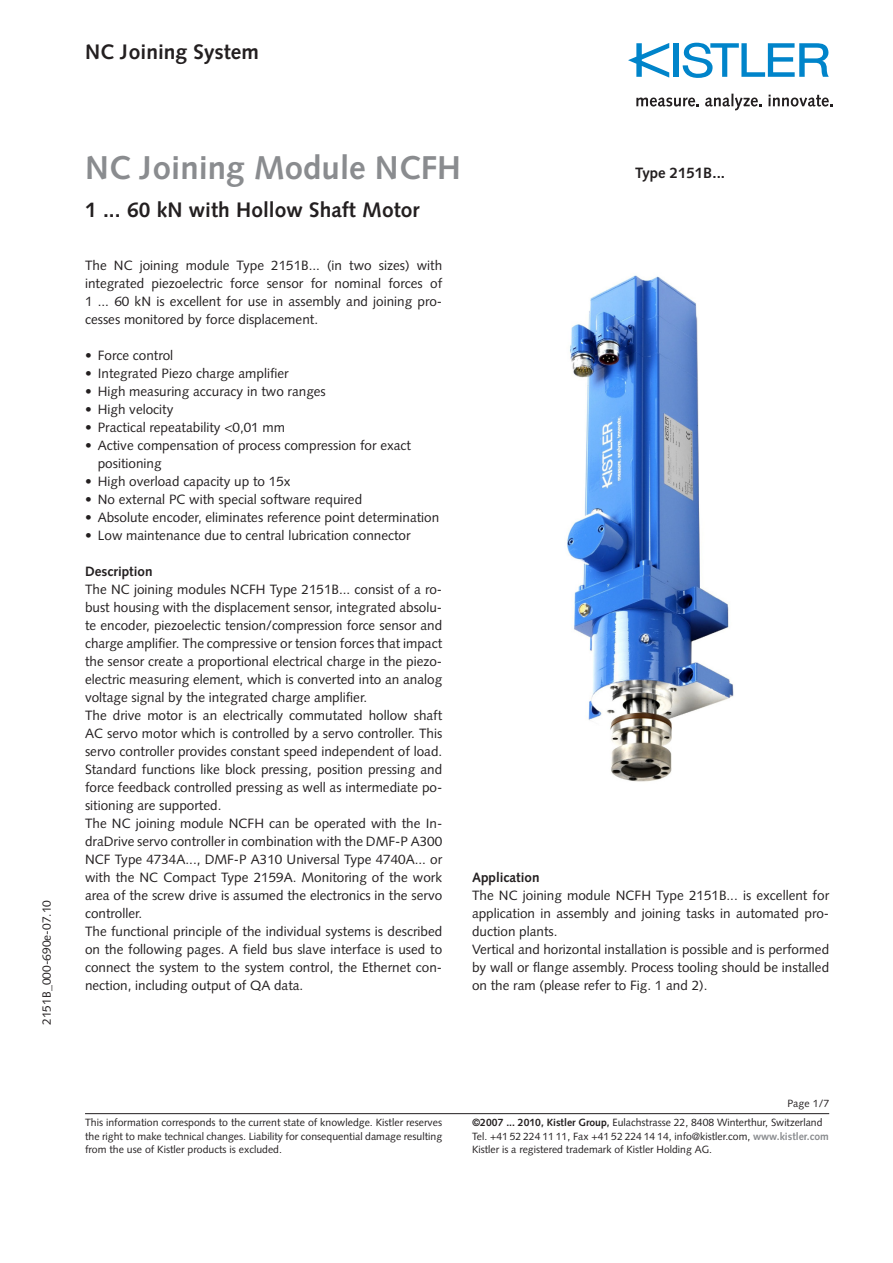
<style>
.page{position:relative;width:893px;height:1263px;background:#fff}
.page>*{position:absolute;margin:0;border:0;box-sizing:border-box;transform-origin:0 0}
.t1{font:700 33px "Syntax LT Std";color:#8a8c8f}
.t2{font:700 21px "Syntax LT Std";color:#231f20}
.t3{font:700 15px "Syntax LT Std";color:#231f20}
.t4{font:13.5px/18px "Syntax LT Std";color:#231f20}
.t5{font:700 13.5px "Syntax LT Std";color:#231f20}
.t6{font:12px "Syntax LT Std";color:#231f20}
.t7{font:10.5px/13.5px "Syntax LT Std";color:#231f20;text-align:justify}
.s1{font-weight:700}
.s2{font-weight:700;color:#8a8c8f}
</style>
<div class="page">
<hr style="left:85px;top:1113px;width:744px;height:1px;background:#231f20">
<div style="left:673px;top:43px;width:6px;height:34px;background:#0084ca"></div>
<svg style="left:683px;top:43px;width:146px;height:35px"></svg>
<svg style="left:628px;top:43px;width:41px;height:35px"></svg>
<svg style="left:636px;top:98px;width:63px;height:9px"></svg>
<svg style="left:705px;top:94px;width:57px;height:16px"></svg>
<svg style="left:768px;top:95px;width:65px;height:12px"></svg>
<img style="left:567px;top:275px;width:167px;height:507px">
<h2 class="t2" style="left:85px;top:39px;width:175px">NC Joining System</h2>
<p class="t6" style="left:39px;top:1025px;width:126px;rotate:-90deg">2151B_000-690e-07.10</p>
<h1 class="t1" style="left:85px;top:149px;width:377px">NC Joining Module NCFH</h1>
<h2 class="t2" style="left:85px;top:197px;width:336px">1 ... 60 kN with Hollow Shaft Motor</h2>
<p class="t3" style="left:635px;top:164px;width:91px">Type 2151B...</p>
<p class="t4" style="left:85px;top:256px;width:359px;text-align:justify">The NC joining module Type 2151B... (in two sizes) with integrated piezoelectric force sensor for nominal forces of 1 ... 60 kN is excellent for use in assembly and joining pro&shy;cesses monitored by force displacement.</p>
<p class="t4" style="left:85px;top:346px;width:90px">• Force control</p>
<p class="t4" style="left:85px;top:364px;width:205px">• Integrated Piezo charge amplifier</p>
<p class="t4" style="left:85px;top:382px;width:242px">• High measuring accuracy in two ranges</p>
<p class="t4" style="left:85px;top:400px;width:90px">• High velocity</p>
<p class="t4" style="left:85px;top:418px;width:201px">• Practical repeatability &lt;0,01 mm</p>
<p class="t4" style="left:98px;top:436px;width:315px;text-indent:-13px">• Active compensation of process compression for exact positioning</p>
<p class="t4" style="left:85px;top:472px;width:207px">• High overload capacity up to 15x</p>
<p class="t4" style="left:85px;top:490px;width:279px">• No external PC with special software required</p>
<p class="t4" style="left:85px;top:508px;width:356px">• Absolute encoder, eliminates reference point determination</p>
<p class="t4" style="left:85px;top:526px;width:327px">• Low maintenance due to central lubrication connector</p>
<p class="t5" style="left:85px;top:564px;width:69px">Description</p>
<p class="t4" style="left:85px;top:580px;width:359px">The NC joining modules NCFH Type 2151B... consist of a ro&shy;bust housing with the displacement sensor, integrated absolu&shy;te encoder, piezoelectic tension/compression force sensor and charge amplifier. The compressive or tension forces that impact the sensor create a proportional electrical charge in the piezo&shy;electric measuring element, which is converted into an analog voltage signal by the integrated charge amplifier.<br>The drive motor is an electrically commutated hollow shaft AC servo motor which is controlled by a servo controller. This servo controller provides constant speed independent of load.<br>Standard functions like block pressing, position pressing and force feedback controlled pressing as well as intermediate po&shy;sitioning are supported.<br>The NC joining module NCFH can be operated with the In&shy;draDrive servo controller in combination with the DMF-P A300<br>NCF Type 4734A..., DMF-P A310 Universal Type 4740A... or with the NC Compact Type 2159A. Monitoring of the work area of the screw drive is assumed the electronics in the servo controller.<br>The functional principle of the individual systems is described on the following pages. A field bus slave interface is used to connect the system to the system control, the Ethernet con&shy;nection, including output of QA data.</p>
<p class="t5" style="left:472px;top:870px;width:69px">Application</p>
<p class="t4" style="left:472px;top:886px;width:359px">The NC joining module NCFH Type 2151B... is excellent for application in assembly and joining tasks in automated pro&shy;duction plants.<br>Vertical and horizontal installation is possible and is performed by wall or flange assembly. Process tooling should be installed on the ram (please refer to Fig. 1 and 2).</p>
<p class="t7" style="left:787px;top:1097px;width:43px">Page 1/7</p>
<p class="t7" style="left:85px;top:1116px;width:359px">This information corresponds to the current state of knowledge. Kistler reserves the right to make technical changes. Liability for consequential damage resulting from the use of Kistler products is excluded.</p>
<p class="t7" style="left:472px;top:1116px;width:358px;text-align:left"><span class="s1">©2007 ... 2010, Kistler Group,</span> Eulachstrasse 22, 8408 Winterthur, Switzerland<br>Tel. +41 52 224 11 11, Fax +41 52 224 14 14, info@kistler.com, <span class="s2">www.kistler.com<br></span>Kistler is a registered trademark of Kistler Holding AG.</p>
</div>
